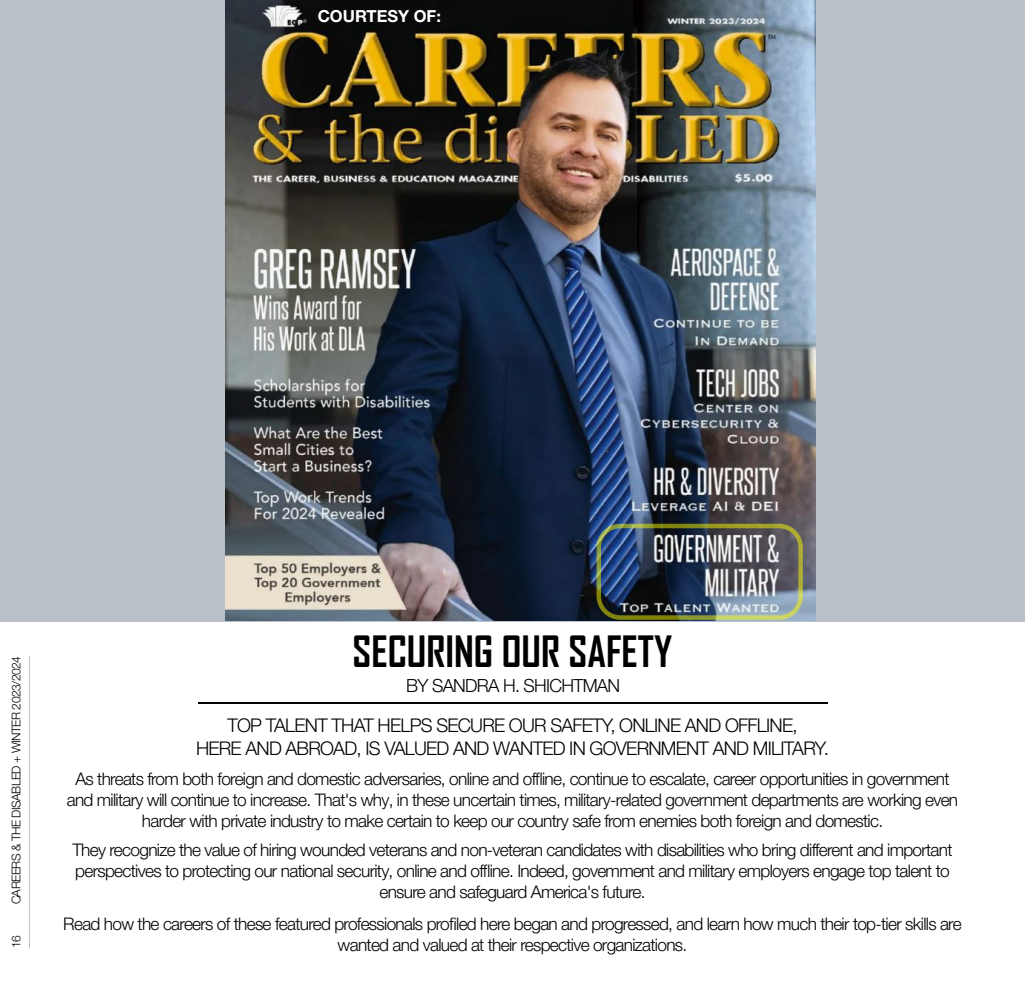
<style>
.page{position:relative;width:1025px;height:983px;background:#fff}
.page>*{position:absolute;margin:0;border:0;box-sizing:border-box;transform-origin:0 0}
.t1{font:700 41.25px "Agency FB";color:#000}
.t2{font:300 18.75px/22.5px "Helvetica Neue LT Pro";letter-spacing:-.04em;color:#000;text-align:center}
.t3{font:300 18px "Helvetica Neue LT Pro";letter-spacing:-.04em;color:#000}
.t4{font:300 17.25px/20.7px "Helvetica Neue LT Pro";letter-spacing:-.04em;color:#000;text-align:center}
.t5{font:700 16.5px "Helvetica Neue LT Pro";color:#fff}
.t6{font:300 12px "Helvetica Neue LT Pro";letter-spacing:-.04em;color:#000}
</style>
<div class="page">
<div style="left:0;top:0;width:1024px;height:621px;background:#bac0c8"></div>
<img style="left:225px;top:0;width:590px;height:621px">
<hr style="left:198px;top:702px;width:629px;height:2px;background:#000">
<div style="left:596px;top:524px;width:206px;height:96px;border:4px solid #ff0;border-radius:21px"></div>
<p class="t5" style="left:318px;top:6px;width:125px">COURTESY OF:</p>
<p class="t6" style="left:9px;top:904px;width:250px;rotate:-90deg">CAREERS &amp; THE DISABLED + WINTER 2023/2024</p>
<p class="t6" style="left:9px;top:948px;width:14px;rotate:-90deg">16</p>
<h1 class="t1" style="left:352px;top:626px;width:321px">SECURING OUR SAFETY</h1>
<p class="t3" style="left:406px;top:674px;width:215px">BY SANDRA H. SHICHTMAN</p>
<p class="t2" style="left:196px;top:714px;width:634px">TOP TALENT THAT HELPS SECURE OUR SAFETY, ONLINE AND OFFLINE,<br>HERE AND ABROAD, IS VALUED AND WANTED IN GOVERNMENT AND MILITARY.</p>
<p class="t4" style="left:67px;top:768px;width:893px">As threats from both foreign and domestic adversaries, online and offline, continue to escalate, career opportunities in government and military will continue to increase. That's why, in these uncertain times, military-related government departments are working even harder with private industry to make certain to keep our country safe from enemies both foreign and domestic.</p>
<p class="t4" style="left:72px;top:839px;width:881px">They recognize the value of hiring wounded veterans and non-veteran candidates with disabilities who bring different and important perspectives to protecting our national security, online and offline. Indeed, govemment and military employers engage top talent to ensure and safeguard America's future.</p>
<p class="t4" style="left:63px;top:913px;width:899px">Read how the careers of these featured professionals profiled here began and progressed, and learn how much their top-tier skills are wanted and valued at their respective organizations.</p>
</div>
